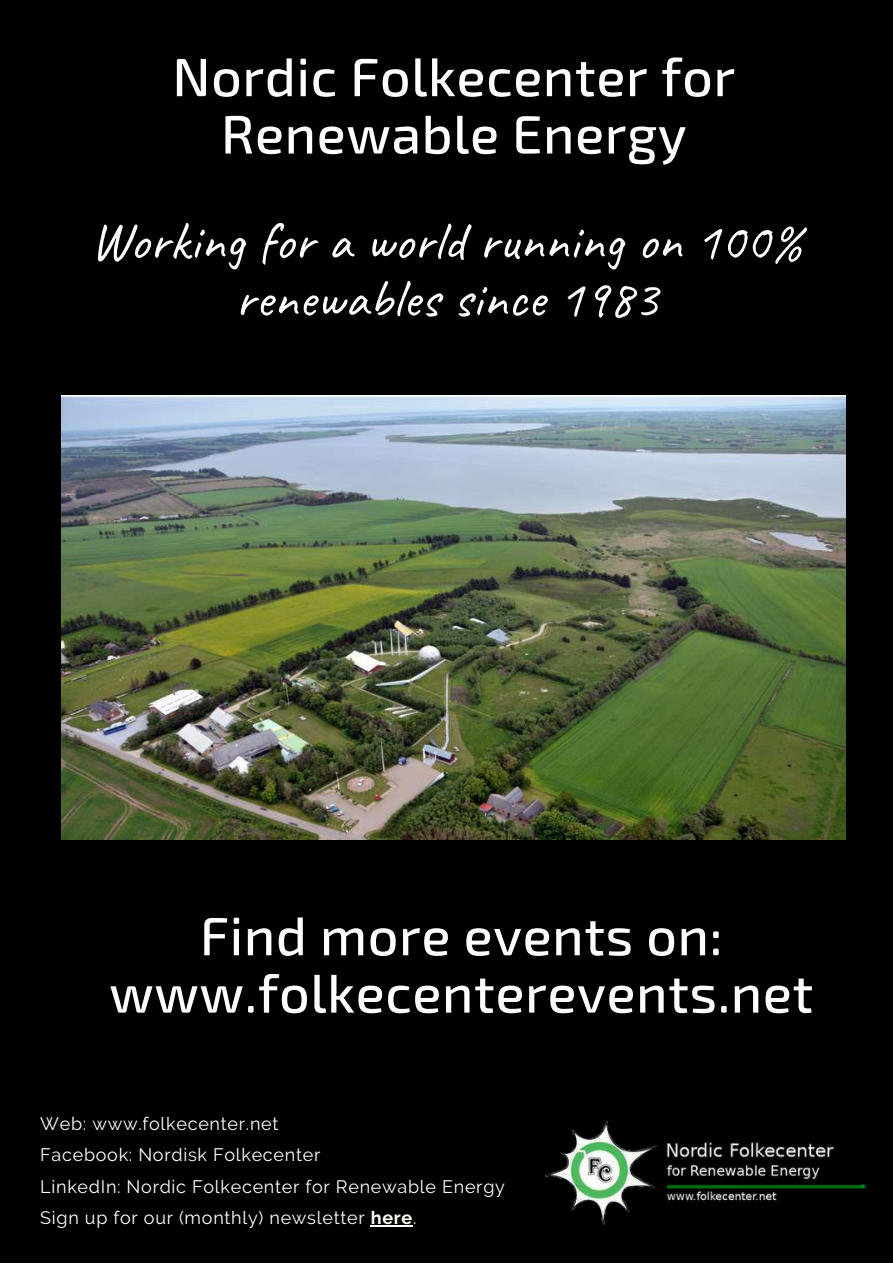
<style>
.page{position:relative;width:893px;height:1264px;background:#fff}
.page>*{position:absolute;margin:0;border:0;box-sizing:border-box;transform-origin:0 0}
.t1{font:500 54px/57.3px "Exo 2";letter-spacing:.01em;color:#fff;text-align:center}
.t2{font:54px/57.3px "Caveat";letter-spacing:.01em;color:#fff;text-align:center}
.t3{font:18px/31.5px "Raleway";letter-spacing:.04em;color:#fffff9}
.s1{font-weight:700}
</style>
<div class="page">
<div style="left:0;top:0;width:892px;height:1262px;background:#000"></div>
<hr style="left:371px;top:1225px;width:42px;height:1px;background:#fffff9">
<img style="left:62px;top:396px;width:783px;height:443px">
<img style="left:545px;top:1121px;width:321px;height:104px">
<h1 class="t1" style="left:172px;top:46px;width:564px">Nordic Folkecenter for<br>Renewable Energy</h1>
<h1 class="t2" style="left:90px;top:212px;width:713px">Working for a world running on 100% renewables since 1983</h1>
<h1 class="t1" style="left:109px;top:905px;width:705px">Find more events on: www.folkecenterevents.net</h1>
<p class="t3" style="left:40px;top:1107px;width:466px">Web: www.folkecenter.net<br>Facebook: Nordisk Folkecenter<br>LinkedIn: Nordic Folkecenter for Renewable Energy Sign up for our (monthly) newsletter <span class="s1">here</span>.</p>
</div>
